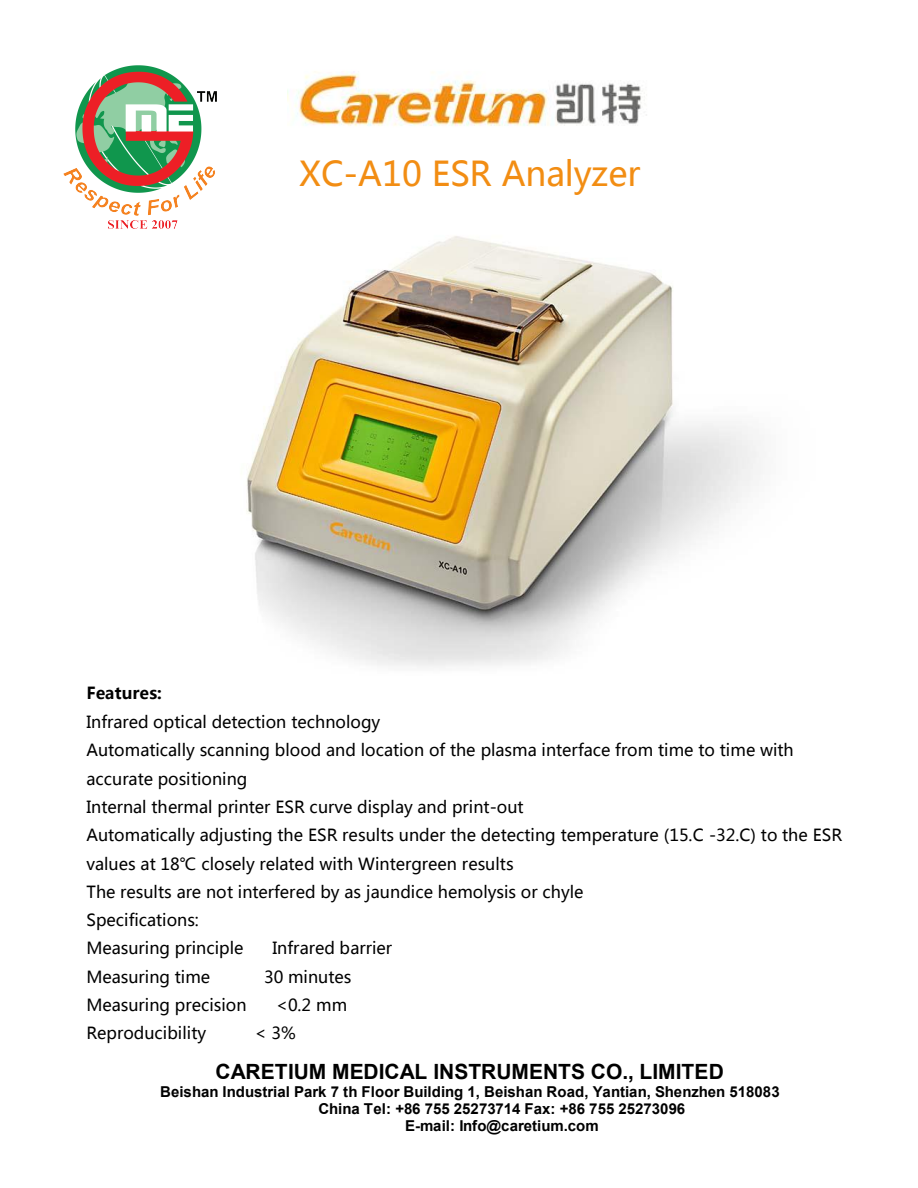
<style>
.page{position:relative;width:918px;height:1188px;background:#fff}
.page>*{position:absolute;margin:0;border:0;box-sizing:border-box;transform-origin:0 0}
.t1{font:33.9px "Microsoft Ya Hei";color:#f28d13}
.t2{font:700 21px "Arial";letter-spacing:.005em;color:#000}
.t3{font:16.5px/28.3px "Microsoft Ya Hei";color:#000}
.t4{font:700 16.5px "Microsoft Ya Hei";letter-spacing:.005em;color:#000}
.t5{font:700 15px "Arial";letter-spacing:.005em;color:#000}
</style>
<div class="page">
<img style="left:287px;top:71px;width:360px;height:55px">
<img style="left:246px;top:236px;width:515px;height:431px">
<img style="left:64px;top:65px;width:153px;height:164px">
<h1 class="t1" style="left:299px;top:151px;width:343px">XC-A10 ESR Analyzer</h1>
<p class="t4" style="left:86px;top:682px;width:77px">Features:</p>
<p class="t3" style="left:86px;top:707px;width:757px">Infrared optical detection technology<br>Automatically scanning blood and location of the plasma interface from time to time with accurate positioning<br>Internal thermal printer ESR curve display and print-out<br>Automatically adjusting the ESR results under the detecting temperature (15.C -32.C) to the ESR values at 18℃ closely related with Wintergreen results<br>The results are not interfered by as jaundice hemolysis or chyle<br>Specifications:<br>Measuring principle</p>
<p class="t3" style="left:272px;top:934px;width:121px">Infrared barrier</p>
<p class="t3" style="left:86px;top:962px;width:125px">Measuring time</p>
<p class="t3" style="left:264px;top:962px;width:89px">30 minutes</p>
<p class="t3" style="left:86px;top:990px;width:162px">Measuring precision</p>
<p class="t3" style="left:276px;top:990px;width:73px">&lt;0.2 mm</p>
<p class="t3" style="left:86px;top:1019px;width:121px">Reproducibility</p>
<p class="t3" style="left:254px;top:1019px;width:43px">&lt; 3%</p>
<p class="t2" style="left:215px;top:1057px;width:510px">CARETIUM MEDICAL INSTRUMENTS CO., LIMITED</p>
<p class="t5" style="left:160px;top:1081px;width:621px">Beishan Industrial Park 7 th Floor Building 1, Beishan Road, Yantian, Shenzhen 518083</p>
<p class="t5" style="left:318px;top:1098px;width:368px">China Tel: +86 755 25273714 Fax: +86 755 25273096</p>
<p class="t5" style="left:405px;top:1115px;width:195px">E-mail: Info@caretium.com</p>
</div>
